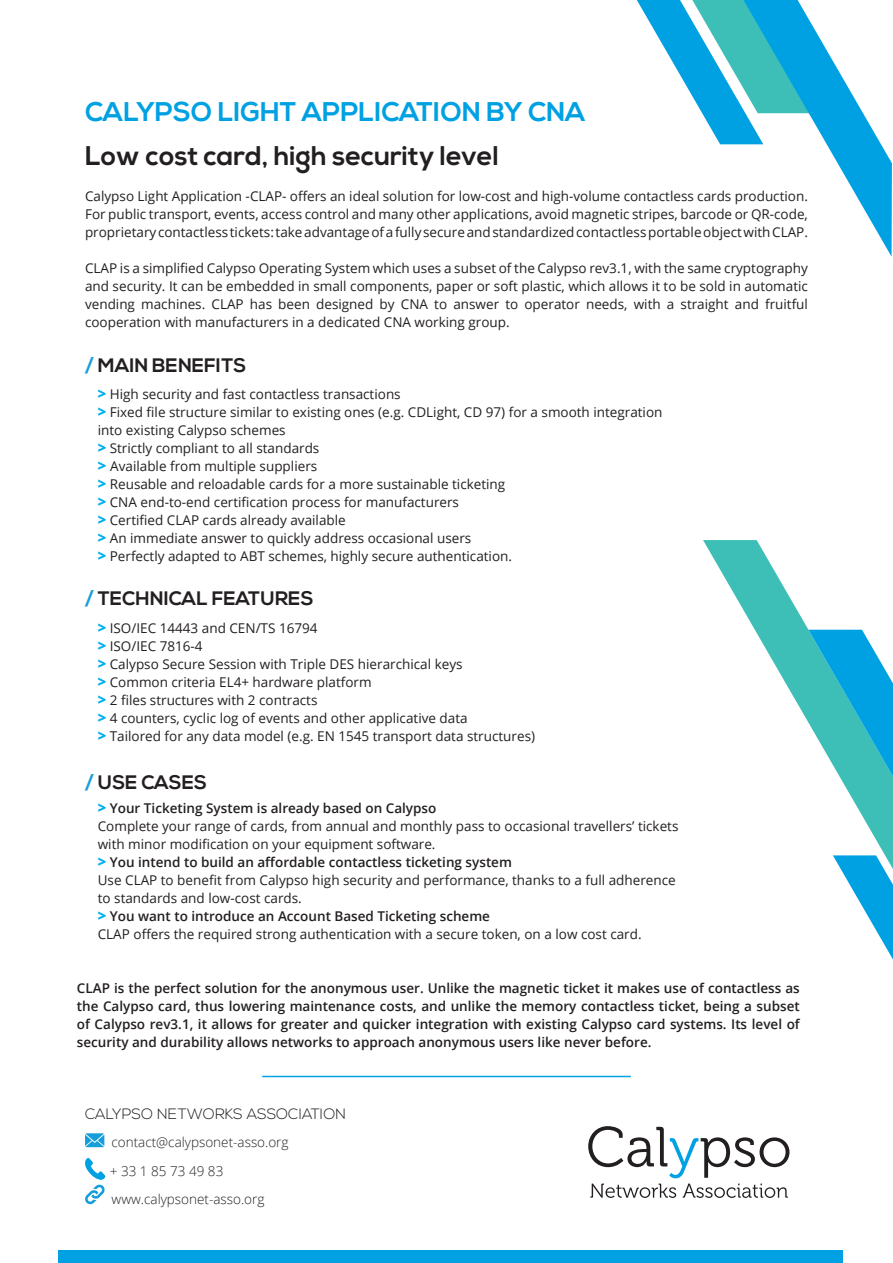
<style>
.page{position:relative;width:893px;height:1263px;background:#fff}
.page>*{position:absolute;margin:0;border:0;box-sizing:border-box;transform-origin:0 0}
.t1{font:700 27px "Nexa";color:#231f20}
.t2{font:700 27px "Nexa";color:#00a1e3}
.t3{font:700 19.5px "Nexa";color:#231f20}
.t4{font:300 15px "Nexa";color:#231f20}
.t5{font:13.5px/18px "Open Sans";color:#231f20}
.t6{font:600 13.5px/18px "Open Sans";color:#231f20;text-align:justify}
.t7{font:300 13.5px/28.5px "Open Sans";color:#231f20}
.s1{color:#159eda}
.s2{font-weight:800;font-size:15px;color:#00aeef}
.s3{font-weight:600}
</style>
<div class="page">
<svg style="left:85px;top:1133px;width:19px;height:14px"></svg>
<div style="left:58px;top:1250px;width:785px;height:13px;background:#00a1e3"></div>
<hr style="left:262px;top:1076px;width:369px;height:1px;background:#00a1e3">
<svg style="left:588px;top:1126px;width:201px;height:72px"></svg>
<svg style="left:85px;top:1158px;width:20px;height:47px"></svg>
<svg style="left:703px;top:540px;width:190px;height:315px"></svg>
<svg style="left:833px;top:855px;width:60px;height:104px"></svg>
<svg style="left:808px;top:630px;width:85px;height:146px;background:#3dbad4"></svg>
<svg style="left:637px;top:0;width:255px;height:257px"></svg>
<h1 class="t2" style="left:85px;top:96px;width:502px">CALYPSO LIGHT APPLICATION BY CNA</h1>
<h1 class="t1" style="left:85px;top:140px;width:415px">Low cost card, high security level</h1>
<p class="t5" style="left:85px;top:186px;width:724px;text-align:justify">Calypso Light Application -CLAP- offers an ideal solution for low-cost and high-volume contactless cards production.<br>For public transport, events, access control and many other applications, avoid magnetic stripes, barcode or QR-code, proprietary contactless tickets: take advantage of a fully secure and standardized contactless portable object with CLAP.</p>
<p class="t5" style="left:85px;top:258px;width:724px;text-align:justify">CLAP is a simplified Calypso Operating System which uses a subset of the Calypso rev3.1, with the same cryptography and security. It can be embedded in small components, paper or soft plastic, which allows it to be sold in automatic vending machines. CLAP has been designed by CNA to answer to operator needs, with a straight and fruitful cooperation with manufacturers in a dedicated CNA working group.</p>
<h2 class="t3" style="left:85px;top:354px;width:163px"><span class="s1">/</span> MAIN BENEFITS</h2>
<p class="t5" style="left:98px;top:384px;width:566px"><span class="s2">&gt;</span> High security and fast contactless transactions<br><span class="s2">&gt;</span> Fixed file structure similar to existing ones (e.g. CDLight, CD 97) for a smooth integration into existing Calypso schemes<br><span class="s2">&gt;</span> Strictly compliant to all standards<br><span class="s2">&gt;</span> Available from multiple suppliers<br><span class="s2">&gt;</span> Reusable and reloadable cards for a more sustainable ticketing<br><span class="s2">&gt;</span> CNA end-to-end certification process for manufacturers<br><span class="s2">&gt;</span> Certified CLAP cards already available<br><span class="s2">&gt;</span> An immediate answer to quickly address occasional users<br><span class="s2">&gt;</span> Perfectly adapted to ABT schemes, highly secure authentication.</p>
<h2 class="t3" style="left:85px;top:587px;width:230px"><span class="s1">/</span> TECHNICAL FEATURES</h2>
<p class="t5" style="left:98px;top:618px;width:439px"><span class="s2">&gt;</span> ISO/IEC 14443 and CEN/TS 16794<br><span class="s2">&gt;</span> ISO/IEC 7816-4<br><span class="s2">&gt;</span> Calypso Secure Session with Triple DES hierarchical keys<br><span class="s2">&gt;</span> Common criteria EL4+ hardware platform<br><span class="s2">&gt;</span> 2 files structures with 2 contracts<br><span class="s2">&gt;</span> 4 counters, cyclic log of events and other applicative data<br><span class="s2">&gt;</span> Tailored for any data model (e.g. EN 1545 transport data structures)</p>
<h2 class="t3" style="left:85px;top:771px;width:124px"><span class="s1">/</span> USE CASES</h2>
<p class="t5" style="left:98px;top:798px;width:582px"><span class="s2">&gt;</span> <span class="s3">Your Ticketing System is already based on Calypso<br></span>Complete your range of cards, from annual and monthly pass to occasional travellers’ tickets with minor modification on your equipment software.<br><span class="s2">&gt;</span> <span class="s3">You intend to build an affordable contactless ticketing system<br></span>Use CLAP to benefit from Calypso high security and performance, thanks to a full adherence to standards and low-cost cards.<br><span class="s2">&gt;</span> <span class="s3">You want to introduce an Account Based Ticketing scheme<br></span>CLAP offers the required strong authentication with a secure token, on a low cost card.</p>
<p class="t6" style="left:77px;top:978px;width:724px">CLAP is the perfect solution for the anonymous user. Unlike the magnetic ticket it makes use of contactless as the Calypso card, thus lowering maintenance costs, and unlike the memory contactless ticket, being a subset of Calypso rev3.1, it allows for greater and quicker integration with existing Calypso card systems. Its level of security and durability allows networks to approach anonymous users like never before.</p>
<p class="t4" style="left:85px;top:1105px;width:262px">CALYPSO NETWORKS ASSOCIATION</p>
<p class="t7" style="left:110px;top:1128px;width:180px">contact@calypsonet-asso.org + 33 1 85 73 49 83 www.calypsonet-asso.org</p>
</div>
